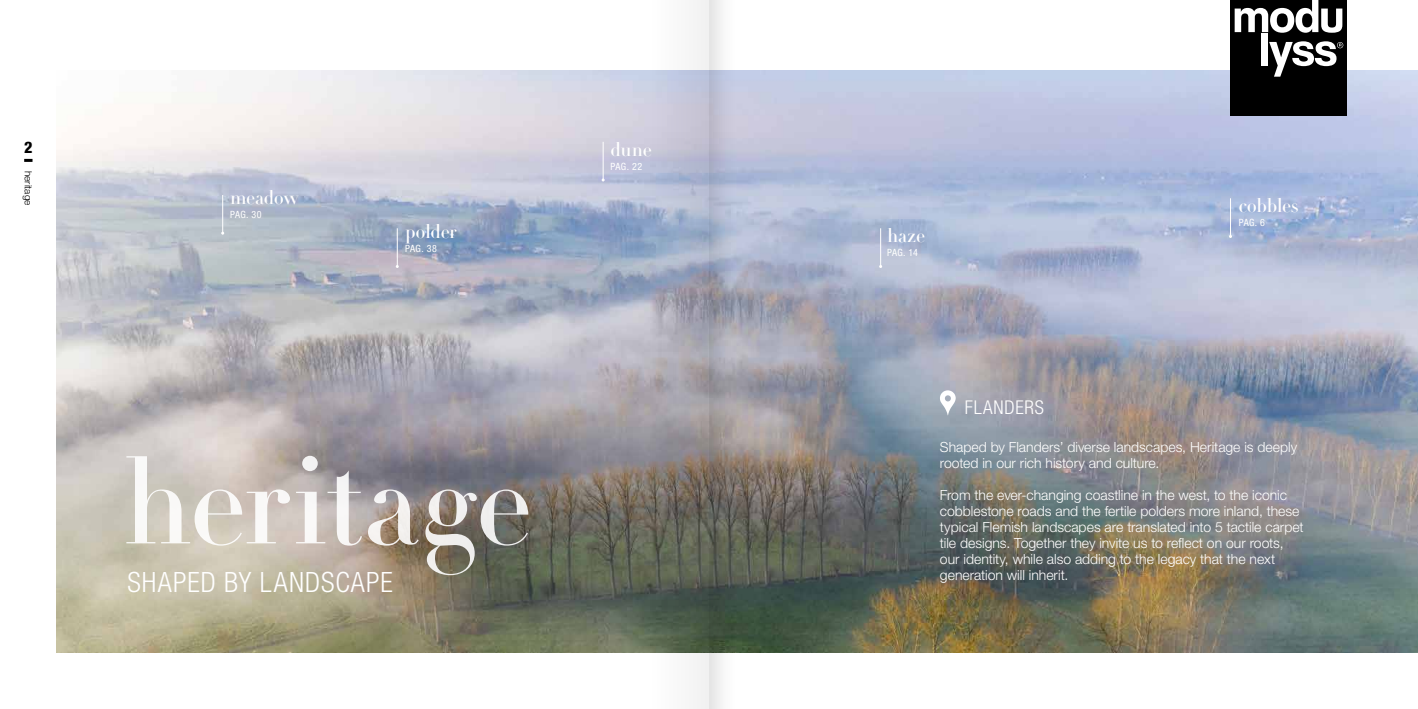
<style>
.page{position:relative;width:1418px;height:709px;background:#fff}
.page>*{position:absolute;margin:0;border:0;box-sizing:border-box;transform-origin:0 0}
.t1{font:118.3px "Didot LT Pro Headline";letter-spacing:-.02em;color:#fff}
.t2{font:300 condensed 28px "Helvetica Neue LT Std";letter-spacing:.035em;color:#fff}
.t3{font:19px "Didot LT Pro Headline";letter-spacing:-.02em;color:#fff}
.t4{font:300 condensed 19px "Helvetica Neue LT Std";letter-spacing:.04em;color:#fff}
.t5{font:800 condensed 16px "Helvetica Neue LT Std";color:#000}
.t6{font:300 14px/16px "Helvetica Neue LT Std";color:#fff}
.t7{font:condensed 10px "Helvetica Neue LT Std";letter-spacing:.04em;color:#fff}
.t8{font:300 10px "Helvetica Neue LT Std";color:#000}
</style>
<div class="page">
<img style="left:57px;top:71px;width:1360px;height:581px">
<svg style="left:939px;top:390px;width:16px;height:25px"></svg>
<hr style="left:1230px;top:198px;width:1px;height:38px;background:#fff">
<hr style="left:222px;top:195px;width:1px;height:38px;background:#fff">
<hr style="left:880px;top:228px;width:1px;height:38px;background:#fff">
<hr style="left:602px;top:142px;width:1px;height:38px;background:#fff">
<hr style="left:397px;top:228px;width:1px;height:38px;background:#fff">
<div style="left:1230px;top:0;width:116px;height:116px;background:#000"></div>
<svg style="left:1234px;top:0;width:108px;height:33px"></svg>
<div style="left:1261px;top:33px;width:7px;height:32px;background:#fff"></div>
<svg style="left:1269px;top:41px;width:74px;height:36px"></svg>
<svg style="left:724px;top:70px;width:10px;height:583px;background:#92969c"></svg>
<svg style="left:709px;top:0;width:15px;height:709px;background:#9c9ea2"></svg>
<svg style="left:652px;top:0;width:57px;height:709px"></svg>
<svg style="left:24px;top:159px;width:9px;height:3px"></svg>
<p class="t5" style="left:24px;top:138px;width:10px">2</p>
<p class="t8" style="left:34px;top:171px;width:36px;rotate:90deg">heritage</p>
<h3 class="t3" style="left:230px;top:186px;width:70px">meadow</h3>
<p class="t7" style="left:230px;top:209px;width:33px">PAG. 30</p>
<h3 class="t3" style="left:405px;top:219px;width:53px">polder</h3>
<p class="t7" style="left:405px;top:242px;width:33px">PAG. 38</p>
<h1 class="t1" style="left:122px;top:429px;width:410px">heritage</h1>
<h2 class="t2" style="left:127px;top:566px;width:267px">SHAPED BY LANDSCAPE</h2>
<h3 class="t3" style="left:610px;top:137px;width:42px">dune</h3>
<p class="t7" style="left:610px;top:160px;width:33px">PAG. 22</p>
<h3 class="t3" style="left:887px;top:224px;width:39px">haze</h3>
<p class="t7" style="left:887px;top:247px;width:32px">PAG. 14</p>
<h3 class="t3" style="left:1238px;top:194px;width:61px">cobbles</h3>
<p class="t7" style="left:1238px;top:217px;width:28px">PAG. 6</p>
<h3 class="t4" style="left:964px;top:396px;width:81px">FLANDERS</h3>
<p class="t6" style="left:939px;top:439px;width:359px">Shaped by Flanders’ diverse landscapes, Heritage is deeply rooted in our rich history and culture.</p>
<p class="t6" style="left:939px;top:487px;width:365px">From the ever-changing coastline in the west, to the iconic cobblestone roads and the fertile polders more inland, these typical Flemish landscapes are translated into 5 tactile carpet tile designs. Together they invite us to reflect on our roots, our identity, while also adding to the legacy that the next generation will inherit.</p>
</div>
